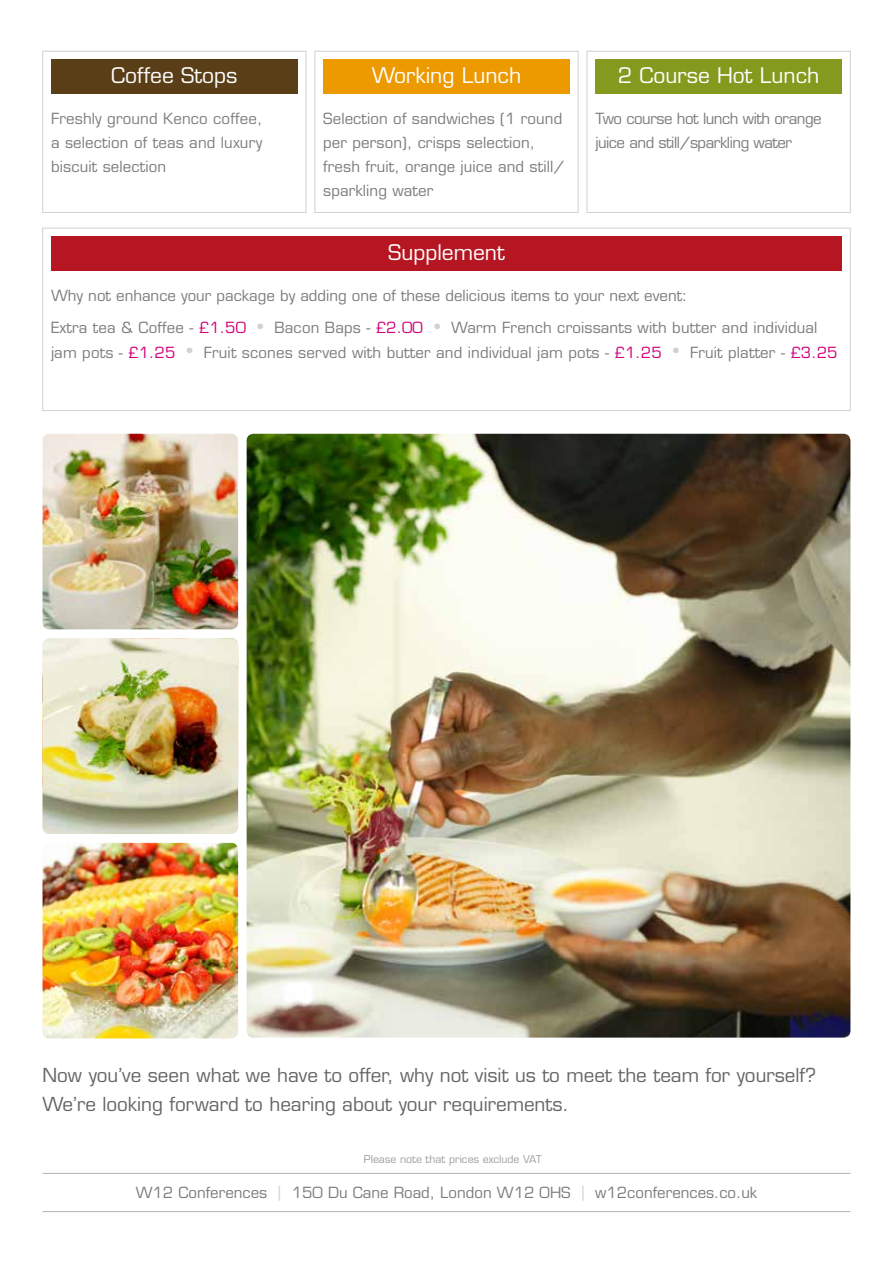
<style>
.page{position:relative;width:893px;height:1263px;background:#fff}
.page>*{position:absolute;margin:0;border:0;box-sizing:border-box;transform-origin:0 0}
.t1{font:21px "Eurostile";color:#fff}
.t2{font:18.9px/28.5px "Eurostile";color:#646567}
.t3{font:15px/24px "Eurostile";letter-spacing:.01em;color:#7b7c7e}
.t4{font:15px/24px "Eurostile";letter-spacing:-.03em;color:#7b7c7e}
.t5{font:10.5px "Eurostile";color:#9c9e9f}
.s1{color:#d4007a}
.s2{color:#d0d1d2}
</style>
<div class="page">
<img style="left:43px;top:434px;width:195px;height:195px">
<img style="left:43px;top:638px;width:195px;height:196px">
<img style="left:43px;top:843px;width:195px;height:195px">
<img style="left:247px;top:434px;width:603px;height:603px">
<div style="left:43px;top:51px;width:263px;height:162px;border:1px solid #d0d1d2"></div>
<div style="left:43px;top:228px;width:807px;height:183px;border:1px solid #d0d1d2"></div>
<div style="left:315px;top:51px;width:263px;height:162px;border:1px solid #d0d1d2"></div>
<div style="left:587px;top:51px;width:263px;height:162px;border:1px solid #d0d1d2"></div>
<div style="left:51px;top:60px;width:247px;height:34px;background:#5a3e18"></div>
<div style="left:51px;top:236px;width:791px;height:34px;background:#b51621"></div>
<div style="left:323px;top:60px;width:247px;height:34px;background:#ed9900"></div>
<div style="left:595px;top:60px;width:247px;height:34px;background:#849a1f"></div>
<hr style="left:43px;top:1211px;width:807px;height:1px;background:#b1b3b4">
<hr style="left:43px;top:1173px;width:807px;height:1px;background:#b1b3b4">
<h1 class="t1" style="left:111px;top:63px;width:128px">Coffee Stops</h1>
<p class="t3" style="left:51px;top:107px;width:213px;text-align:justify">Freshly ground Kenco coffee, a selection of teas and luxury biscuit selection</p>
<h1 class="t1" style="left:372px;top:63px;width:151px">Working Lunch</h1>
<h1 class="t1" style="left:618px;top:63px;width:203px">2 Course Hot Lunch</h1>
<p class="t3" style="left:323px;top:107px;width:243px">Selection of sandwiches (1 round per person), crisps selection, fresh fruit, orange juice and still/ sparkling water</p>
<p class="t4" style="left:595px;top:107px;width:228px">Two course hot lunch with orange juice and still/sparkling water</p>
<h1 class="t1" style="left:388px;top:240px;width:118px">Supplement</h1>
<p class="t3" style="left:51px;top:279px;width:768px;line-height:32.5px">Why not enhance your package by adding one of these delicious items to your next event:<br>Extra tea &amp; Coffee - <span class="s1">£1.50</span> <span class="s2">•</span> Bacon Baps - <span class="s1">£2.00</span> <span class="s2">•</span> Warm French croissants with butter and individual</p>
<p class="t3" style="left:51px;top:340px;width:788px">jam pots - <span class="s1">£1.25</span> <span class="s2">•</span> Fruit scones served with butter and individual jam pots - <span class="s1">£1.25</span> <span class="s2">•</span> Fruit platter - <span class="s1">£3.25</span></p>
<p class="t2" style="left:43px;top:1061px;width:775px">Now you’ve seen what we have to offer, why not visit us to meet the team for yourself?<br>We’re looking forward to hearing about your requirements.</p>
<p class="t5" style="left:364px;top:1153px;width:179px">Please note that prices exclude VAT</p>
<p class="t3" style="left:136px;top:1181px;width:623px">W12 Conferences <span class="s2">|</span> 150 Du Cane Road, London W12 0HS <span class="s2">|</span> w12conferences.co.uk</p>
</div>
